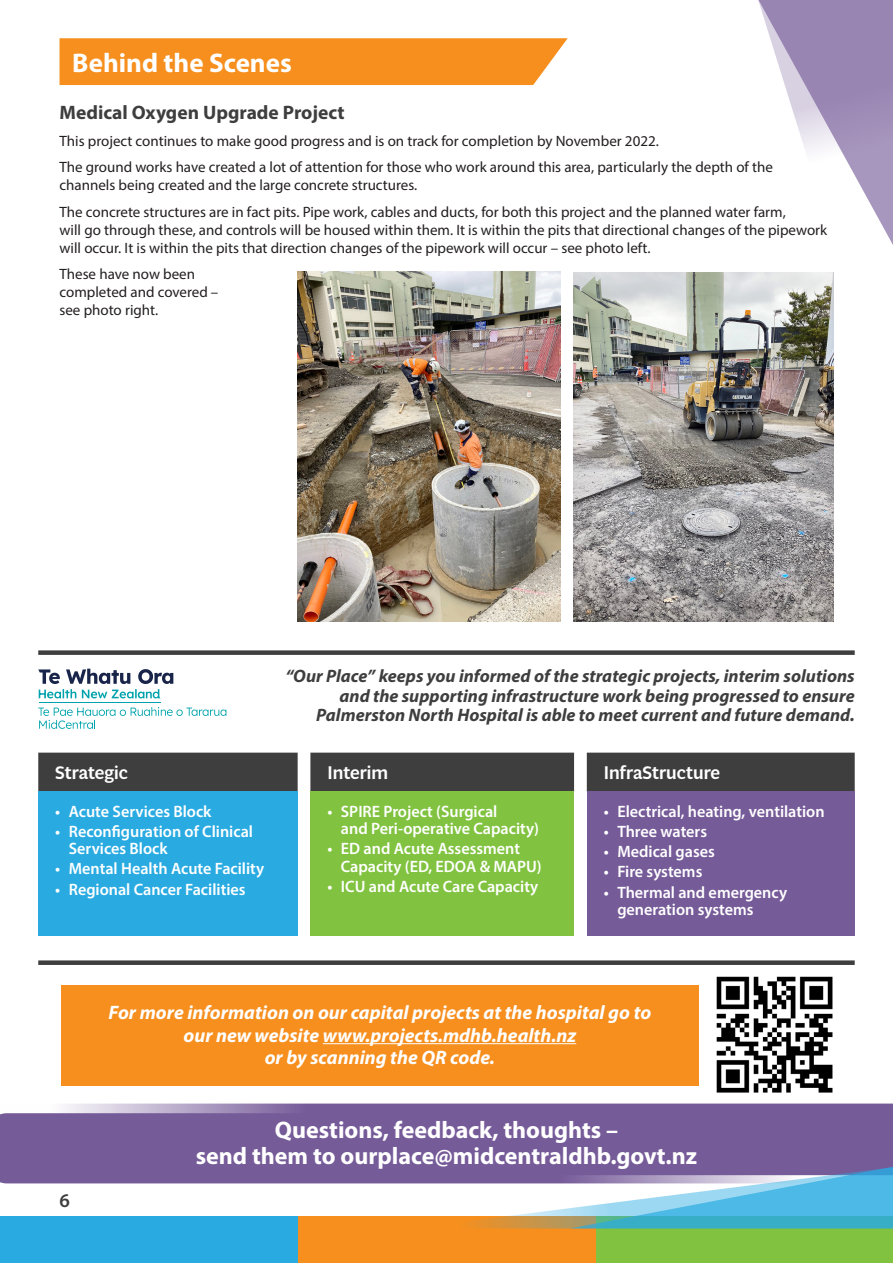
<style>
.page{position:relative;width:893px;height:1263px;background:#fff}
.page>*{position:absolute;margin:0;border:0;box-sizing:border-box;transform-origin:0 0}
.t1{font:700 27px "Myriad Pro";color:#fff}
.t2{font:700 24px/25.5px "Myriad Pro";color:#fff;text-align:center}
.t3{font:italic 700 19.5px/22.5px "Myriad Pro";color:#fff;text-align:center}
.t4{font:700 19.5px "Myriad Pro";color:#3e3e3f}
.t5{font:600 19.5px "Myriad Pro";color:#3e3e3f}
.t6{font:italic 700 18px/19.5px "Myriad Pro";color:#3e3e3f;text-align:right}
.t7{font:500 18px "Multi Display";color:#fff}
.t8{font:600 16.5px/17.2px "Myriad Pro";color:#fff}
.t9{font:15px/18px "Myriad Pro";color:#231f20}
</style>
<div class="page">
<div style="left:0;top:1216px;width:298px;height:47px;background:#29abe2"></div>
<div style="left:298px;top:1216px;width:298px;height:47px;background:#f68f1e"></div>
<div style="left:596px;top:1216px;width:297px;height:47px;background:#81c340"></div>
<img style="left:297px;top:271px;width:264px;height:350px">
<div style="left:0;top:1165px;width:893px;height:18px;background:#765b99"></div>
<div style="left:0;top:1103px;width:893px;height:62px;background:#765b99"></div>
<div style="left:61px;top:985px;width:638px;height:101px;background:#f68f1e"></div>
<hr style="left:323px;top:1043px;width:253px;height:1px;background:#fff">
<img style="left:716px;top:976px;width:117px;height:117px">
<div style="left:38px;top:753px;width:817px;height:39px;background:#3e3e3f"></div>
<div style="left:38px;top:792px;width:260px;height:144px;background:#29abe2"></div>
<div style="left:310px;top:792px;width:264px;height:144px;background:#81c340"></div>
<div style="left:587px;top:792px;width:268px;height:144px;background:#765b99"></div>
<div style="left:38px;top:650px;width:817px;height:5px;background:#3e3e3f"></div>
<div style="left:38px;top:960px;width:817px;height:5px;background:#3e3e3f"></div>
<svg style="left:38px;top:669px;width:135px;height:29px"></svg>
<hr style="left:39px;top:702px;width:122px;height:1px;background:#00a3ad">
<svg style="left:38px;top:707px;width:188px;height:22px"></svg>
<svg style="left:409px;top:1166px;width:484px;height:62px"></svg>
<svg style="left:758px;top:0;width:135px;height:437px"></svg>
<div style="left:60px;top:38px;width:508px;height:47px;background:#f68f1e"></div>
<img style="left:573px;top:272px;width:260px;height:350px">
<h1 class="t1" style="left:72px;top:45px;width:221px">Behind the Scenes</h1>
<h3 class="t4" style="left:60px;top:100px;width:287px">Medical Oxygen Upgrade Project</h3>
<p class="t9" style="left:60px;top:127px;width:715px;line-height:26.5px">This project continues to make good progress and is on track for completion by November 2022.<br>The ground works have created a lot of attention for those who work around this area, particularly the depth of the</p>
<p class="t9" style="left:60px;top:172px;width:728px;line-height:26.5px">channels being created and the large concrete structures.<br>The concrete structures are in fact pits. Pipe work, cables and ducts, for both this project and the planned water farm,</p>
<p class="t9" style="left:60px;top:220px;width:769px">will go through these, and controls will be housed within them. It is within the pits that directional changes of the pipework will occur. It is within the pits that direction changes of the pipework will occur – see photo left.</p>
<p class="t9" style="left:60px;top:265px;width:160px">These have now been completed and covered – see photo right.</p>
<p class="t6" style="left:285px;top:666px;width:571px">“Our Place” keeps you informed of the strategic projects, interim solutions and the supporting infrastructure work being progressed to ensure<br>Palmerston North Hospital is able to meet current and future demand.</p>
<p class="t7" style="left:55px;top:760px;width:74px">Strategic</p>
<p class="t7" style="left:327px;top:760px;width:62px">Interim</p>
<p class="t7" style="left:604px;top:760px;width:118px">InfraStructure</p>
<p class="t8" style="left:55px;top:802px;width:158px">• Acute Services Block</p>
<p class="t8" style="left:69px;top:822px;width:186px;text-indent:-14px">• Reconfiguration of Clinical<br>Services Block</p>
<p class="t8" style="left:55px;top:860px;width:210px">• Mental Health Acute Facility</p>
<p class="t8" style="left:55px;top:880px;width:192px">• Regional Cancer Facilities</p>
<p class="t8" style="left:604px;top:802px;width:222px">• Electrical, heating, ventilation</p>
<p class="t8" style="left:604px;top:822px;width:105px">• Three waters</p>
<p class="t8" style="left:604px;top:843px;width:113px">• Medical gases</p>
<p class="t8" style="left:604px;top:863px;width:100px">• Fire systems</p>
<p class="t8" style="left:617px;top:883px;width:171px;text-indent:-14px">• Thermal and emergency generation systems</p>
<p class="t8" style="left:341px;top:802px;width:199px;text-indent:-14px">• SPIRE Project (Surgical<br>and Peri-operative Capacity)</p>
<p class="t8" style="left:341px;top:840px;width:202px;text-indent:-14px">• ED and Acute Assessment<br>Capacity (ED, EDOA &amp; MAPU)</p>
<p class="t8" style="left:327px;top:877px;width:212px">• ICU and Acute Care Capacity</p>
<h3 class="t3" style="left:109px;top:1001px;width:544px">For more information on our capital projects at the hospital go to our new website www.projects.mdhb.health.nz<br>or by scanning the QR code.</h3>
<h3 class="t5" style="left:60px;top:1188px;width:12px">6</h3>
<h2 class="t2" style="left:196px;top:1116px;width:503px">Questions, feedback, thoughts –<br>send them to ourplace@midcentraldhb.govt.nz</h2>
</div>
